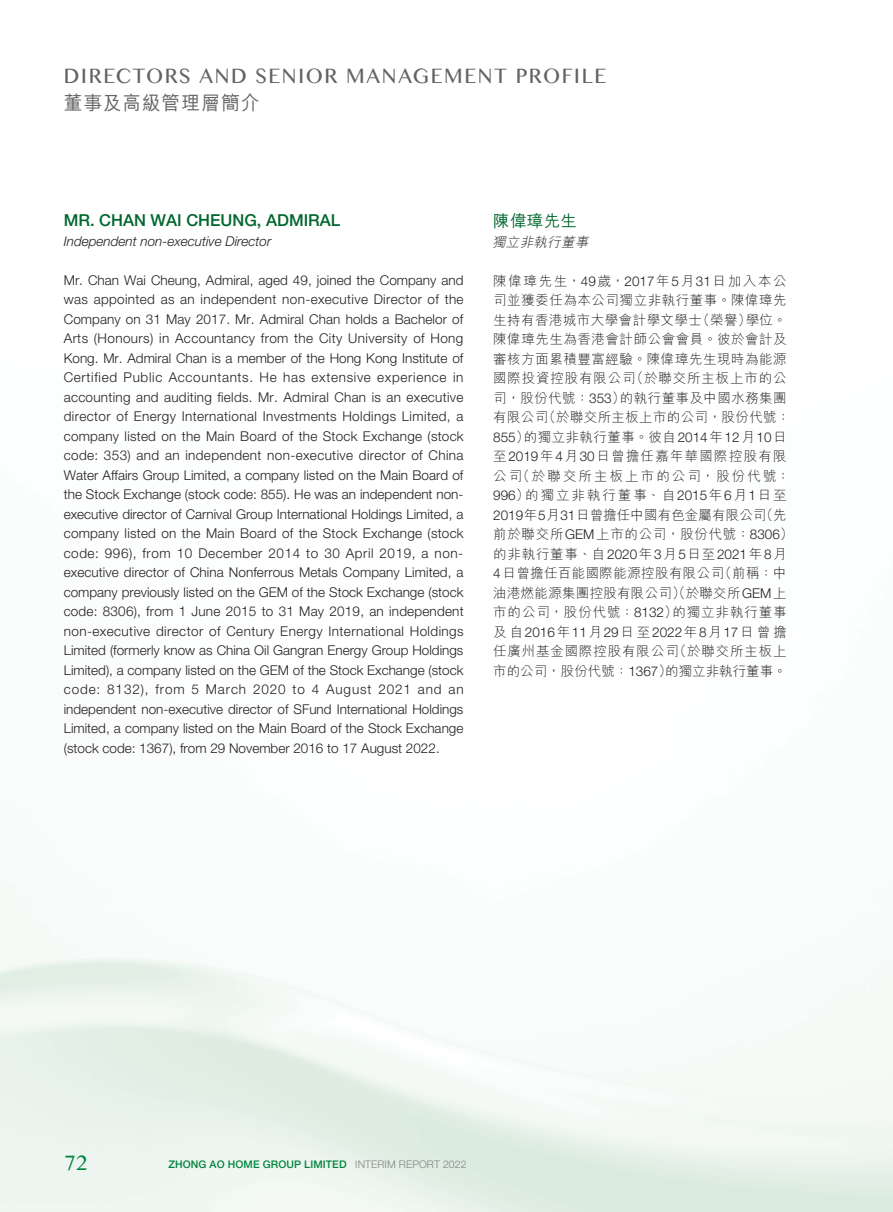
<style>
.page{position:relative;width:893px;height:1212px;background:#fff}
.page>*{position:absolute;margin:0;border:0;box-sizing:border-box;transform-origin:0 0}
.t1{font:21px "Gurmukhi MN";letter-spacing:.085em;color:#636366;scale:.95 1}
.t2{font:21px "Gurmukhi MN";color:#00843d}
.t3{font:500 19.5px "M Hei HK";letter-spacing:.065em;color:#636366;scale:.95 1}
._02_H2_E{font:500 16.5px "Helvetica Neue LT Std";color:#00672e}
._002_H2_C{font:500 16.5px "M Hei HK";letter-spacing:.02em;color:#00672e}
._00_txt_E{font:300 13.5px/19.5px "Helvetica Neue LT Std";color:#231f20;text-align:justify}
._000_txt_C{font:300 13.5px/19.5px "M Hei HK";letter-spacing:.04em;color:#231f20}
._00_txt_E-2{font:italic 300 13.5px "Helvetica Neue LT Std";color:#231f20}
._000_txt_C-2{font:italic 300 13.5px "M Hei HK";color:#231f20}
.t4{font:500 10.5px "Helvetica Neue LT Std";letter-spacing:.01em;color:#00843d}
.s1{font-family:"Helvetica Neue LT Std"}
.s2{font-weight:300;color:#808285}
</style>
<div class="page">
<h1 class="t1" style="left:64px;top:63px;width:573px">DIRECTORS AND SENIOR MANAGEMENT PROFILE</h1>
<h2 class="t3" style="left:64px;top:89px;width:208px">董事及高級管理層簡介</h2>
<p class="_02_H2_E" style="left:64px;top:211px;width:278px">MR. CHAN WAI CHEUNG, ADMIRAL</p>
<p class="_00_txt_E-2" style="left:64px;top:233px;width:209px">Independent non-executive Director</p>
<p class="_00_txt_E" style="left:64px;top:270px;width:401px">Mr. Chan Wai Cheung, Admiral, aged 49, joined the Company and was appointed as an independent non-executive Director of the Company on 31 May 2017. Mr. Admiral Chan holds a Bachelor of Arts (Honours) in Accountancy from the City University of Hong Kong. Mr. Admiral Chan is a member of the Hong Kong Institute of Certified Public Accountants. He has extensive experience in accounting and auditing fields. Mr. Admiral Chan is an executive director of Energy International Investments Holdings Limited, a company listed on the Main Board of the Stock Exchange (stock code: 353) and an independent non-executive director of China Water Affairs Group Limited, a company listed on the Main Board of the Stock Exchange (stock code: 855). He was an independent non&shy;executive director of Carnival Group International Holdings Limited, a company listed on the Main Board of the Stock Exchange (stock code: 996), from 10 December 2014 to 30 April 2019, a non&shy;executive director of China Nonferrous Metals Company Limited, a company previously listed on the GEM of the Stock Exchange (stock code: 8306), from 1 June 2015 to 31 May 2019, an independent non-executive director of Century Energy International Holdings Limited (formerly know as China Oil Gangran Energy Group Holdings Limited), a company listed on the GEM of the Stock Exchange (stock code: 8132), from 5 March 2020 to 4 August 2021 and an independent non-executive director of SFund International Holdings Limited, a company listed on the Main Board of the Stock Exchange (stock code: 1367), from 29 November 2016 to 17 August 2022.</p>
<p class="_002_H2_C" style="left:493px;top:209px;width:85px">陳偉璋先生</p>
<p class="_000_txt_C-2" style="left:492px;top:235px;width:100px">獨立非執行董事</p>
<p class="_000_txt_C" style="left:493px;top:271px;width:302px">陳偉璋先生，<span class="s1">49</span>歲，<span class="s1">2017</span>年<span class="s1">5</span>月<span class="s1">31</span>日加入本公司並獲委任為本公司獨立非執行董事。陳偉璋先生持有香港城市大學會計學文學士（榮譽）學位。陳偉璋先生為香港會計師公會會員。彼於會計及審核方面累積豐富經驗。陳偉璋先生現時為能源國際投資控股有限公司（於聯交所主板上市的公司，股份代號：<span class="s1">353</span>）的執行董事及中國水務集團有限公司（於聯交所主板上市的公司，股份代號：<br><span class="s1">855</span>）的獨立非執行董事。彼自<span class="s1">2014</span>年<span class="s1">12</span>月<span class="s1">10</span>日至<span class="s1">2019</span>年<span class="s1">4</span>月<span class="s1">30</span>日曾擔任嘉年華國際控股有限公司（於聯交所主板上市的公司，股份代號：<br><span class="s1">996</span>）的獨立非執行董事、自<span class="s1">2015</span>年<span class="s1">6</span>月<span class="s1">1</span>日至<br><span class="s1">2019</span>年<span class="s1">5</span>月<span class="s1">31</span>日曾擔任中國有色金屬有限公司（先前於聯交所<span class="s1">GEM</span>上市的公司，股份代號：<span class="s1">8306</span>）的非執行董事、自<span class="s1">2020</span>年<span class="s1">3</span>月<span class="s1">5</span>日至<span class="s1">2021</span>年<span class="s1">8</span>月<br><span class="s1">4</span>日曾擔任百能國際能源控股有限公司（前稱：中油港燃能源集團控股有限公司）（於聯交所<span class="s1">GEM</span>上市的公司，股份代號：<span class="s1">8132</span>）的獨立非執行董事及自<span class="s1">2016</span>年<span class="s1">11</span>月<span class="s1">29</span>日至<span class="s1">2022</span>年<span class="s1">8</span>月<span class="s1">17</span>日曾擔任廣州基金國際控股有限公司（於聯交所主板上市的公司，股份代號：<span class="s1">1367</span>）的獨立非執行董事。</p>
<h1 class="t2" style="left:64px;top:1150px;width:26px">72</h1>
<p class="t4" style="left:168px;top:1158px;width:300px">ZHONG AO HOME GROUP LIMITED <span class="s2">INTERIM REPORT 2022</span></p>
</div>
